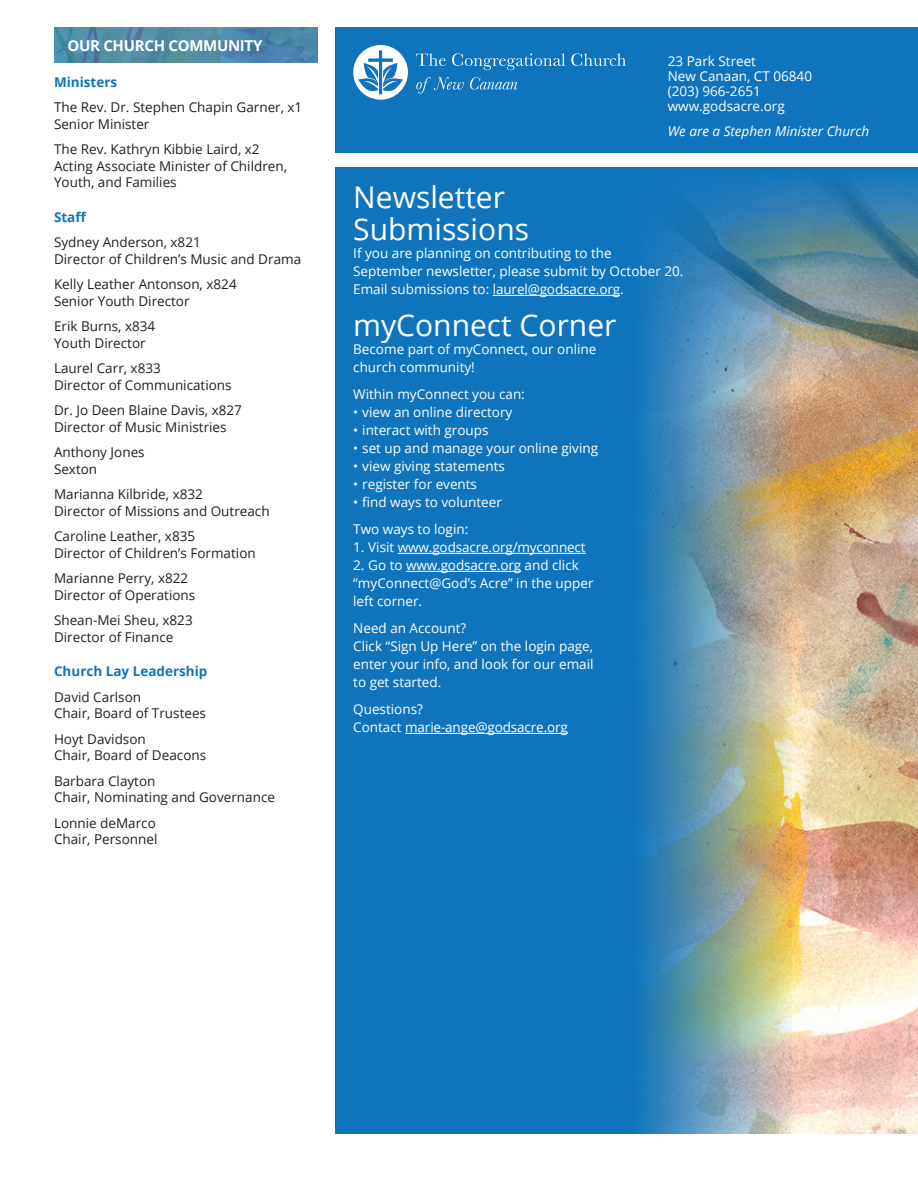
<style>
.page{position:relative;width:918px;height:1188px;background:#fff}
.page>*{position:absolute;margin:0;border:0;box-sizing:border-box;transform-origin:0 0}
.t1{font:30px/31.5px "Open Sans";color:#fff}
._00_Section_Title{font:700 15px "Open Sans";letter-spacing:-.02em;color:#fff}
._50_Body{font:13.5px/16.5px "Open Sans";color:#231f20}
.t2{font:13.5px/18px "Open Sans";color:#fff}
._25_Sub_subhead{font:700 13.5px "Open Sans";color:#1074bc}
.t3{font:italic 13.5px "Open Sans";color:#fff}
</style>
<div class="page">
<img style="left:792px;top:388px;width:126px;height:746px">
<img style="left:792px;top:167px;width:126px;height:221px">
<img style="left:335px;top:167px;width:457px;height:967px">
<div style="left:335px;top:27px;width:583px;height:126px;background:#1074bc"></div>
<svg style="left:353px;top:45px;width:55px;height:55px"></svg>
<svg style="left:416px;top:54px;width:30px;height:12px"></svg>
<svg style="left:452px;top:53px;width:113px;height:17px"></svg>
<svg style="left:571px;top:53px;width:55px;height:13px"></svg>
<svg style="left:416px;top:77px;width:48px;height:17px"></svg>
<svg style="left:470px;top:77px;width:47px;height:13px"></svg>
<hr style="left:493px;top:295px;width:127px;height:1px;background:#fff">
<hr style="left:398px;top:553px;width:188px;height:1px;background:#fff">
<hr style="left:406px;top:571px;width:115px;height:1px;background:#fff">
<hr style="left:405px;top:733px;width:163px;height:1px;background:#fff">
<svg style="left:54px;top:27px;width:263px;height:36px"></svg>
<p class="_00_Section_Title" style="left:68px;top:35px;width:196px">OUR CHURCH COMMUNITY</p>
<p class="_25_Sub_subhead" style="left:54px;top:72px;width:65px">Ministers</p>
<p class="_50_Body" style="left:54px;top:99px;width:250px">The Rev. Dr. Stephen Chapin Garner, x1<br>Senior Minister</p>
<p class="_50_Body" style="left:54px;top:141px;width:235px">The Rev. Kathryn Kibbie Laird, x2<br>Acting Associate Minister of Children,<br>Youth, and Families</p>
<p class="_25_Sub_subhead" style="left:54px;top:207px;width:34px">Staff</p>
<p class="_50_Body" style="left:54px;top:234px;width:249px">Sydney Anderson, x821<br>Director of Children’s Music and Drama</p>
<p class="_50_Body" style="left:54px;top:276px;width:184px">Kelly Leather Antonson, x824<br>Senior Youth Director</p>
<p class="_50_Body" style="left:54px;top:318px;width:103px">Erik Burns, x834<br>Youth Director</p>
<p class="_50_Body" style="left:54px;top:360px;width:179px">Laurel Carr, x833<br>Director of Communications</p>
<p class="_50_Body" style="left:54px;top:402px;width:189px">Dr. Jo Deen Blaine Davis, x827<br>Director of Music Ministries</p>
<p class="_50_Body" style="left:54px;top:444px;width:92px">Anthony Jones<br>Sexton</p>
<p class="_50_Body" style="left:54px;top:486px;width:217px">Marianna Kilbride, x832<br>Director of Missions and Outreach</p>
<p class="_50_Body" style="left:54px;top:528px;width:203px">Caroline Leather, x835<br>Director of Children’s Formation</p>
<p class="_50_Body" style="left:54px;top:570px;width:143px">Marianne Perry, x822<br>Director of Operations</p>
<p class="_50_Body" style="left:54px;top:612px;width:140px">Shean-Mei Sheu, x823<br>Director of Finance</p>
<p class="_25_Sub_subhead" style="left:54px;top:662px;width:155px">Church Lay Leadership</p>
<p class="_50_Body" style="left:54px;top:688px;width:154px">David Carlson<br>Chair, Board of Trustees</p>
<p class="_50_Body" style="left:54px;top:730px;width:154px">Hoyt Davidson<br>Chair, Board of Deacons</p>
<p class="_50_Body" style="left:54px;top:772px;width:223px">Barbara Clayton<br>Chair, Nominating and Governance</p>
<p class="_50_Body" style="left:54px;top:814px;width:105px">Lonnie deMarco<br>Chair, Personnel</p>
<p class="t2" style="left:668px;top:52px;width:90px">23 Park Street</p>
<p class="t2" style="left:668px;top:67px;width:146px">New Canaan, CT 06840</p>
<p class="t2" style="left:668px;top:82px;width:95px">(203) 966-2651</p>
<p class="t2" style="left:668px;top:97px;width:119px">www.godsacre.org</p>
<p class="t3" style="left:668px;top:122px;width:203px">We are a Stephen Minister Church</p>
<p class="t1" style="left:353px;top:181px;width:177px">Newsletter<br>Submissions</p>
<p class="t2" style="left:353px;top:244px;width:332px">If you are planning on contributing to the<br>September newsletter, please submit by October 20.</p>
<p class="t2" style="left:353px;top:280px;width:272px">Email submissions to: laurel@godsacre.org.</p>
<p class="t1" style="left:353px;top:308px;width:265px">myConnect Corner</p>
<p class="t2" style="left:353px;top:340px;width:245px">Become part of myConnect, our online church community!</p>
<p class="t2" style="left:353px;top:385px;width:173px">Within myConnect you can:</p>
<p class="t2" style="left:353px;top:403px;width:161px">• view an online directory</p>
<p class="t2" style="left:353px;top:421px;width:137px">• interact with groups</p>
<p class="t2" style="left:353px;top:439px;width:246px">• set up and manage your online giving</p>
<p class="t2" style="left:353px;top:457px;width:153px">• view giving statements</p>
<p class="t2" style="left:353px;top:475px;width:125px">• register for events</p>
<p class="t2" style="left:353px;top:493px;width:150px">• find ways to volunteer</p>
<p class="t2" style="left:353px;top:520px;width:117px">Two ways to login:</p>
<p class="t2" style="left:353px;top:538px;width:234px">1. Visit www.godsacre.org/myconnect</p>
<p class="t2" style="left:353px;top:556px;width:242px">2. Go to www.godsacre.org and click “myConnect@God’s Acre” in the upper left corner.</p>
<p class="t2" style="left:353px;top:619px;width:115px">Need an Account?</p>
<p class="t2" style="left:353px;top:637px;width:242px;text-align:justify">Click “Sign Up Here” on the login page, enter your info, and look for our email to get started.</p>
<p class="t2" style="left:353px;top:700px;width:71px">Questions?</p>
<p class="t2" style="left:353px;top:718px;width:216px">Contact marie-ange@godsacre.org</p>
</div>
